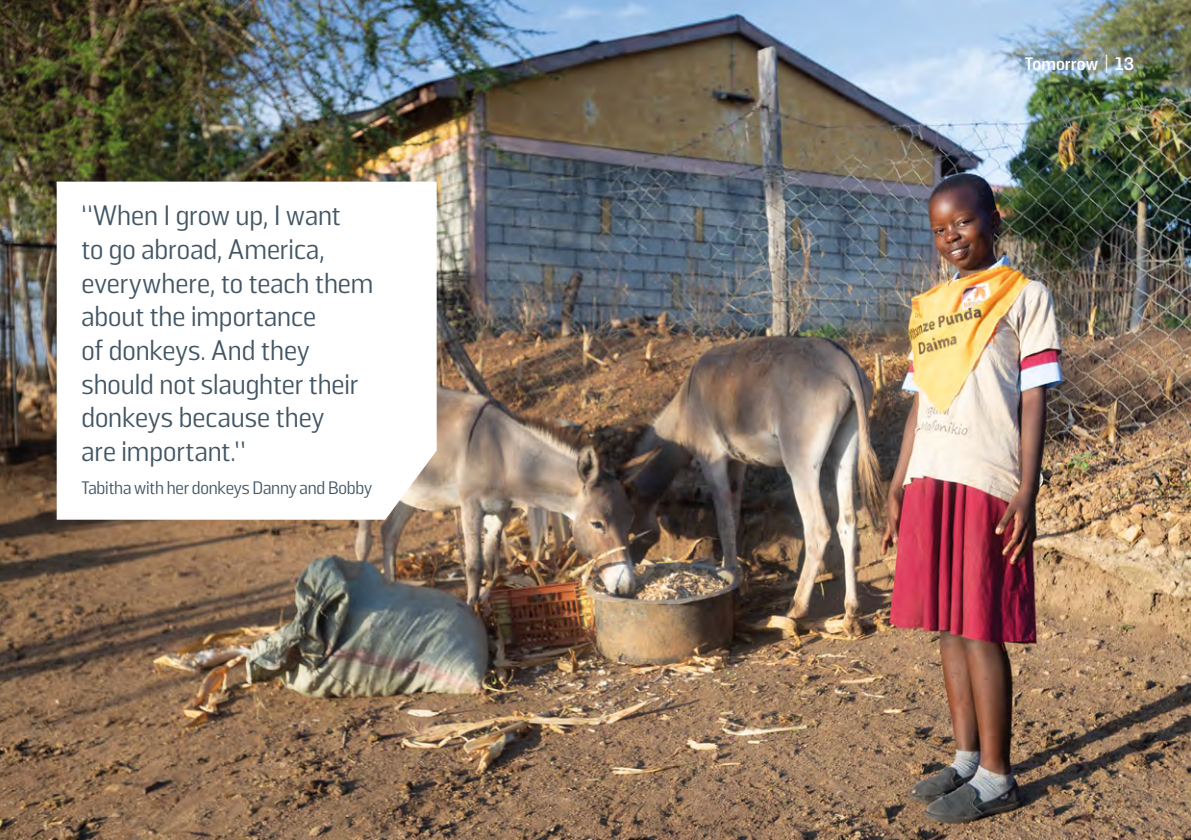
<style>
.page{position:relative;width:1191px;height:840px;background:#fff}
.page>*{position:absolute;margin:0;border:0;box-sizing:border-box;transform-origin:0 0}
.Case_Study_Quote_14pt{font:28px/33.6px "Solido";letter-spacing:-.005em;color:#425563}
.Case_Study_Quote_14pt-2{font:18px "Solido";letter-spacing:-.015em;color:#425563}
.t1{font:700 18px "Solido";color:#fff}
</style>
<div class="page">
<img style="left:0;top:0;width:1191px;height:839px">
<svg style="left:57px;top:181px;width:380px;height:338px"></svg>
<p class="Case_Study_Quote_14pt" style="left:81px;top:200px;width:293px">“When I grow up, I want<br>to go abroad, America, everywhere, to teach them about the importance<br>of donkeys. And they should not slaughter their donkeys because they<br>are important.”</p>
<p class="Case_Study_Quote_14pt-2" style="left:81px;top:477px;width:292px">Tabitha with her donkeys Danny and Bobby</p>
<p class="t1" style="left:1025px;top:54px;width:111px">Tomorrow | 13</p>
</div>
